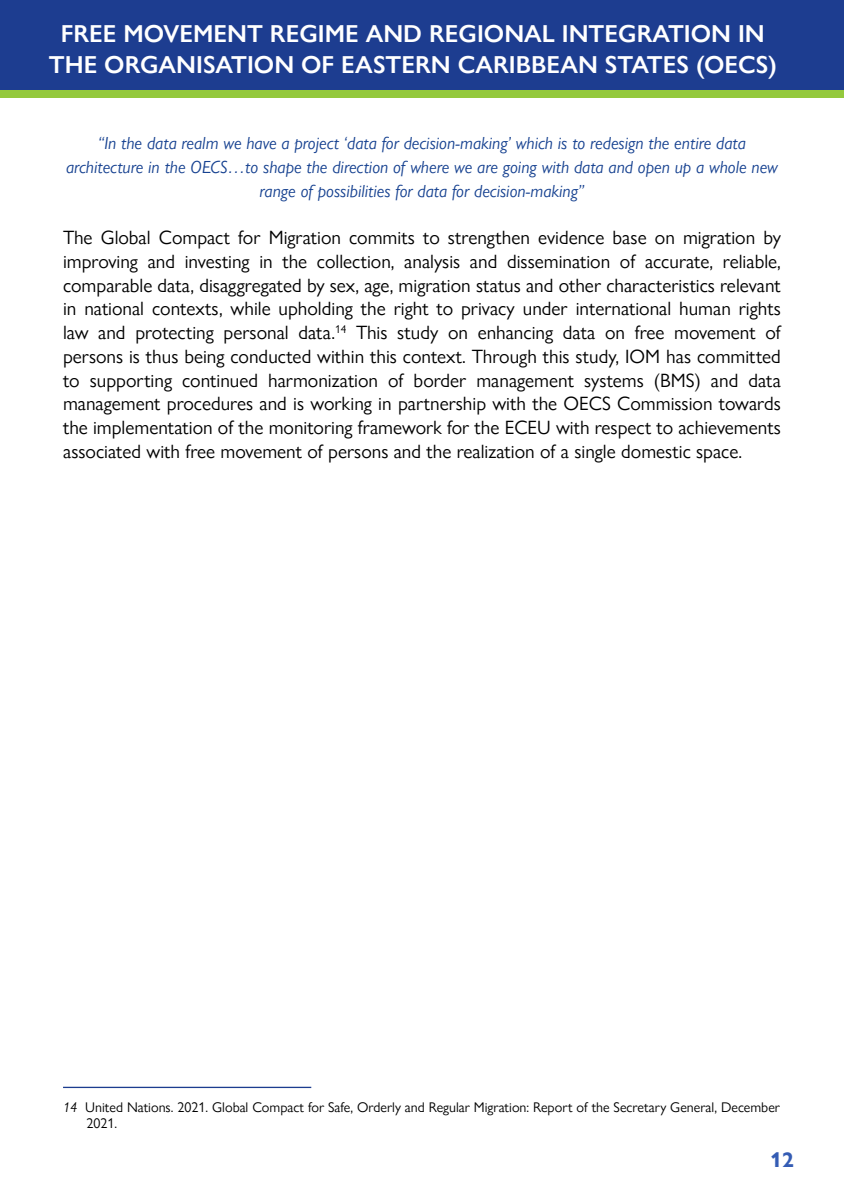
<style>
.page{position:relative;width:844px;height:1191px;background:#fff}
.page>*{position:absolute;margin:0;border:0;box-sizing:border-box;transform-origin:0 0}
.t1{font:600 24.5px/31.5px "Gill Sans Nova";color:#fff;text-align:center}
.t2{font:700 21px "Gill Sans Nova";color:#345cb4}
.t3{font:19.25px/23.8px "Gill Sans Nova";color:#000;text-align:justify}
.t4{font:italic 17.5px/23.8px "Gill Sans Nova";color:#164190;text-align:center}
.t5{font:14px/15.8px "Gill Sans Nova";color:#000}
.s1{font-style:italic}
</style>
<div class="page">
<div style="left:0;top:0;width:843px;height:91px;background:#1d3d90"></div>
<div style="left:0;top:91px;width:843px;height:7px;background:#94c93d"></div>
<hr style="left:63px;top:1086px;width:248px;height:2px;background:#1c3d8f">
<p class="t1" style="left:49px;top:17px;width:729px">FREE MOVEMENT REGIME AND REGIONAL INTEGRATION IN<br>THE ORGANISATION OF EASTERN CARIBBEAN STATES (OECS)</p>
<p class="t4" style="left:66px;top:131px;width:713px">“In the data realm we have a project ‘data for decision-making’ which is to redesign the entire data architecture in the OECS…to shape the direction of where we are going with data and open up a whole new range of possibilities for data for decision-making”</p>
<p class="t3" style="left:63px;top:225px;width:719px">The Global Compact for Migration commits to strengthen evidence base on migration by improving and investing in the collection, analysis and dissemination of accurate, reliable, comparable data, disaggregated by sex, age, migration status and other characteristics relevant in national contexts, while upholding the right to privacy under international human rights law and protecting personal data.<sup>14</sup> This study on enhancing data on free movement of persons is thus being conducted within this context. Through this study, IOM has committed to supporting continued harmonization of border management systems (BMS) and data management procedures and is working in partnership with the OECS Commission towards the implementation of the monitoring framework for the ECEU with respect to achievements associated with free movement of persons and the realization of a single domestic space.</p>
<p class="t5" style="left:86px;top:1099px;width:695px;text-indent:-23px"><span class="s1">14</span> United Nations. 2021. Global Compact for Safe, Orderly and Regular Migration: Report of the Secretary General, December<br>2021.</p>
<p class="t2" style="left:770px;top:1147px;width:25px">12</p>
</div>
